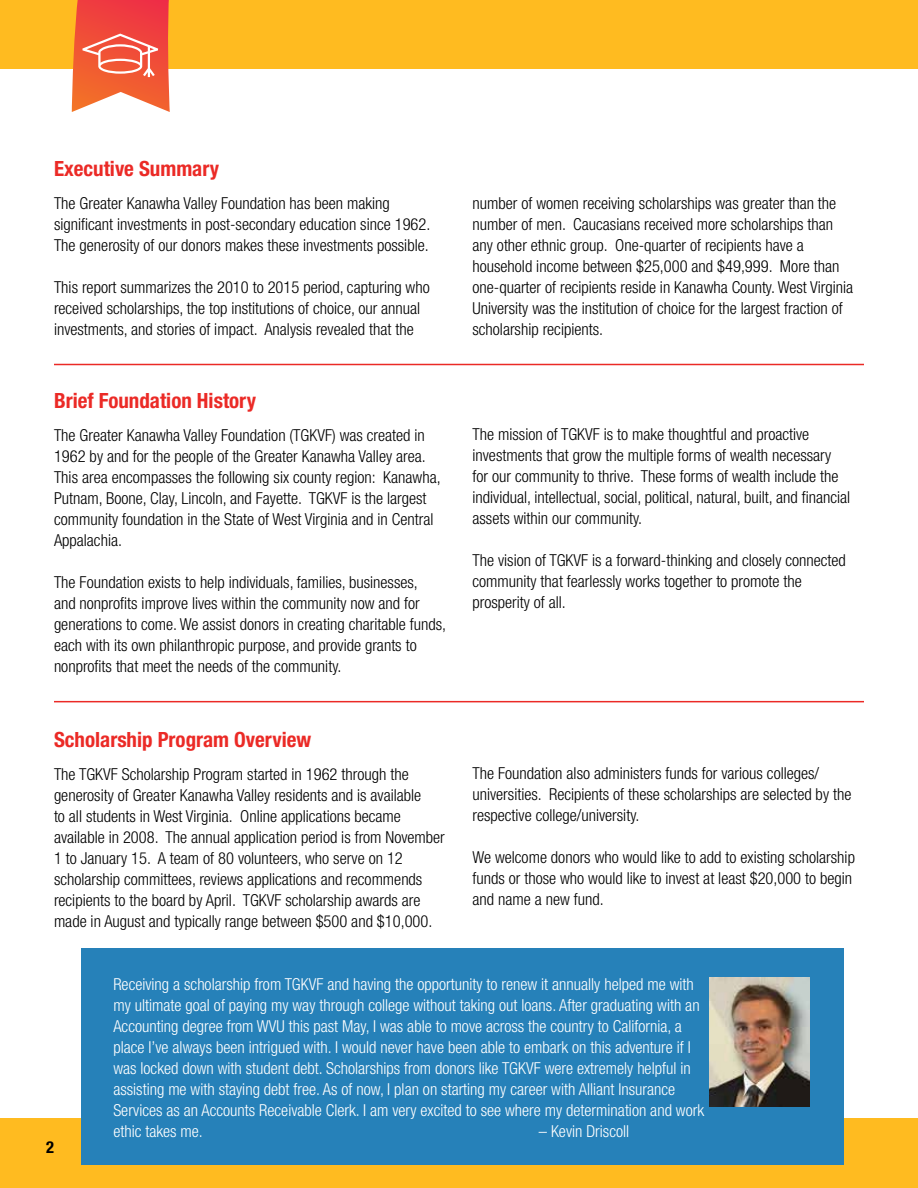
<style>
.page{position:relative;width:918px;height:1188px;background:#fff}
.page>*{position:absolute;margin:0;border:0;box-sizing:border-box;transform-origin:0 0}
.t1{font:700 condensed 21px "Helvetica Neue";color:#eb2a26}
.t2{font:300 condensed 16.5px/21px "Helvetica Neue";color:#000}
.t3{font:300 condensed 16.5px/21px "Helvetica Neue";color:#fff}
.t4{font:700 condensed 16.5px "Helvetica Neue";color:#000}
</style>
<div class="page">
<div style="left:0;top:0;width:918px;height:69px;background:#ffbb20"></div>
<div style="left:0;top:1118px;width:918px;height:70px;background:#ffbb20"></div>
<svg style="left:72px;top:0;width:98px;height:112px;background:#f26d55"></svg>
<div style="left:81px;top:948px;width:762px;height:217px;background:#2681b9"></div>
<hr style="left:54px;top:364px;width:810px;height:1px;background:#eb2a26">
<hr style="left:54px;top:701px;width:810px;height:1px;background:#eb2a26">
<img style="left:710px;top:977px;width:99px;height:130px">
<p class="t1" style="left:54px;top:156px;width:167px">Executive Summary</p>
<p class="t2" style="left:54px;top:193px;width:378px">The Greater Kanawha Valley Foundation has been making significant investments in post-secondary education since 1962.<br>The generosity of our donors makes these investments possible.</p>
<p class="t2" style="left:54px;top:277px;width:377px">This report summarizes the 2010 to 2015 period, capturing who received scholarships, the top institutions of choice, our annual investments, and stories of impact. Analysis revealed that the</p>
<p class="t1" style="left:54px;top:388px;width:203px">Brief Foundation History</p>
<p class="t2" style="left:54px;top:425px;width:388px">The Greater Kanawha Valley Foundation (TGKVF) was created in 1962 by and for the people of the Greater Kanawha Valley area.<br>This area encompasses the following six county region: Kanawha, Putnam, Boone, Clay, Lincoln, and Fayette. TGKVF is the largest community foundation in the State of West Virginia and in Central Appalachia.</p>
<p class="t2" style="left:54px;top:572px;width:394px">The Foundation exists to help individuals, families, businesses,<br>and nonprofits improve lives within the community now and for generations to come. We assist donors in creating charitable funds, each with its own philanthropic purpose, and provide grants to nonprofits that meet the needs of the community.</p>
<p class="t2" style="left:473px;top:192px;width:382px">number of women receiving scholarships was greater than the number of men. Caucasians received more scholarships than any other ethnic group. One-quarter of recipients have a household income between $25,000 and $49,999. More than one-quarter of recipients reside in Kanawha County. West Virginia University was the institution of choice for the largest fraction of scholarship recipients.</p>
<p class="t2" style="left:473px;top:424px;width:379px">The mission of TGKVF is to make thoughtful and proactive investments that grow the multiple forms of wealth necessary for our community to thrive. These forms of wealth include the individual, intellectual, social, political, natural, built, and financial assets within our community.</p>
<p class="t2" style="left:473px;top:550px;width:375px">The vision of TGKVF is a forward-thinking and closely connected community that fearlessly works together to promote the prosperity of all.</p>
<p class="t1" style="left:54px;top:726px;width:259px">Scholarship Program Overview</p>
<p class="t2" style="left:54px;top:763px;width:392px">The TGKVF Scholarship Program started in 1962 through the generosity of Greater Kanawha Valley residents and is available<br>to all students in West Virginia. Online applications became available in 2008. The annual application period is from November 1 to January 15. A team of 80 volunteers, who serve on 12 scholarship committees, reviews applications and recommends recipients to the board by April. TGKVF scholarship awards are made in August and typically range between $500 and $10,000.</p>
<p class="t2" style="left:473px;top:762px;width:380px">The Foundation also administers funds for various colleges/ universities. Recipients of these scholarships are selected by the respective college/university.</p>
<p class="t2" style="left:473px;top:846px;width:384px">We welcome donors who would like to add to existing scholarship funds or those who would like to invest at least $20,000 to begin and name a new fund.</p>
<p class="t4" style="left:46px;top:1137px;width:9px">2</p>
<p class="t3" style="left:113px;top:974px;width:592px">Receiving a scholarship from TGKVF and having the opportunity to renew it annually helped me with my ultimate goal of paying my way through college without taking out loans. After graduating with an Accounting degree from WVU this past May, I was able to move across the country to California, a place I’ve always been intrigued with. I would never have been able to embark on this adventure if I was locked down with student debt. Scholarships from donors like TGKVF were extremely helpful in assisting me with staying debt free. As of now, I plan on starting my career with Alliant Insurance Services as an Accounts Receivable Clerk. I am very excited to see where my determination and work ethic takes me.</p>
<p class="t3" style="left:539px;top:1121px;width:92px">– Kevin Driscoll</p>
</div>
